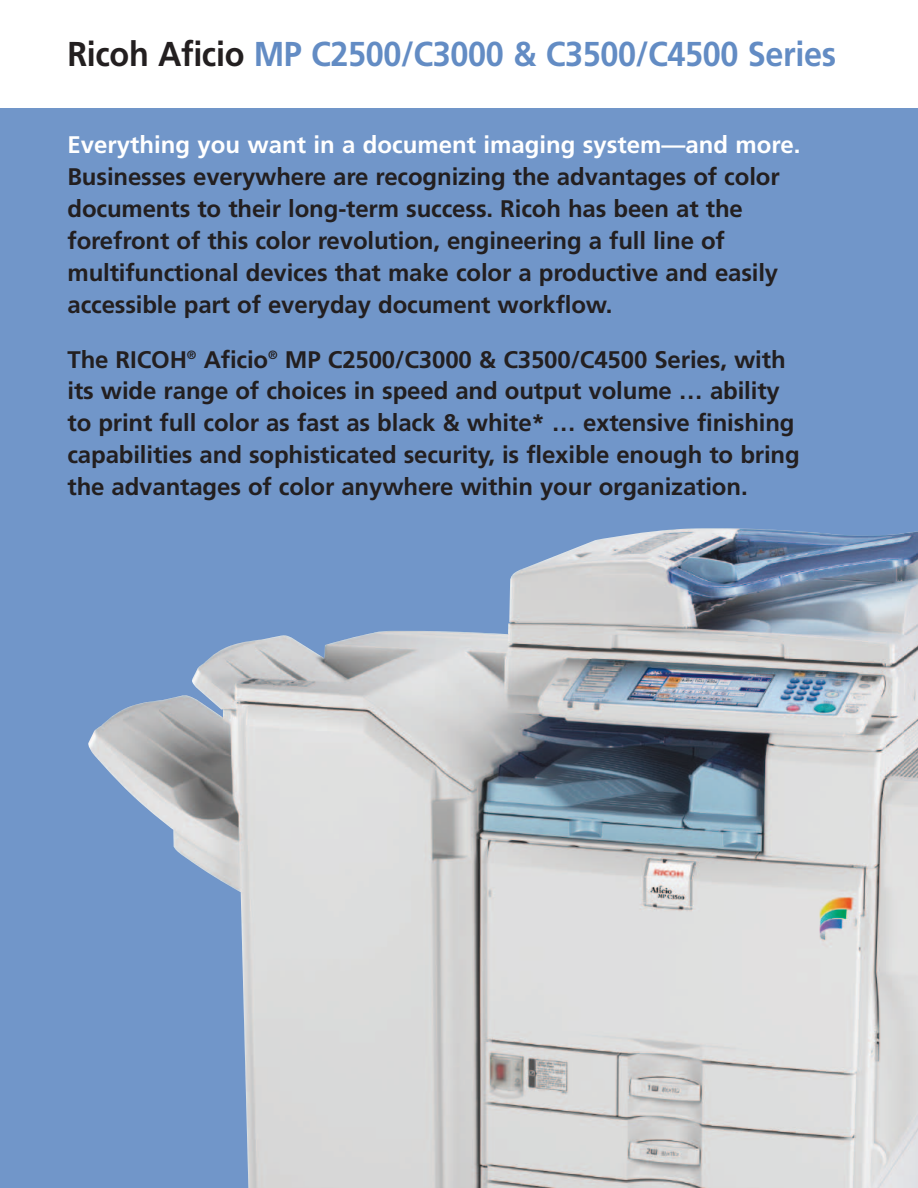
<style>
.page{position:relative;width:918px;height:1188px;background:#fff}
.page>*{position:absolute;margin:0;border:0;box-sizing:border-box;transform-origin:0 0}
.t1{font:700 34.5px "Frutiger";letter-spacing:-.01em;color:#638cc4;scale:.94 1}
.t2{font:700 24px/31.8px "Frutiger";letter-spacing:-.005em;color:#231f20}
.t3{font:700 24px "Frutiger";color:#fff}
.s1{color:#231f20}
</style>
<div class="page">
<div style="left:0;top:108px;width:918px;height:1080px;background:#7196c9"></div>
<img style="left:88px;top:528px;width:830px;height:660px">
<hr style="left:917px;top:0;width:1px;height:108px;background:#7196c9">
<h1 class="t1" style="left:67px;top:41px;width:819px"><span class="s1">Ricoh Aficio</span> MP C2500/C3000 &amp; C3500/C4500 Series</h1>
<p class="t3" style="left:67px;top:135px;width:735px">Everything you want in a document imaging system—and more.</p>
<p class="t2" style="left:67px;top:163px;width:714px">Businesses everywhere are recognizing the advantages of color documents to their long-term success. Ricoh has been at the forefront of this color revolution, engineering a full line of multifunctional devices that make color a productive and easily accessible part of everyday document workflow.</p>
<p class="t2" style="left:67px;top:345px;width:734px">The RICOH<sup>®</sup> Aficio<sup>®</sup> MP C2500/C3000 &amp; C3500/C4500 Series, with its wide range of choices in speed and output volume … ability to print full color as fast as black &amp; white* … extensive finishing capabilities and sophisticated security, is flexible enough to bring the advantages of color anywhere within your organization.</p>
</div>
